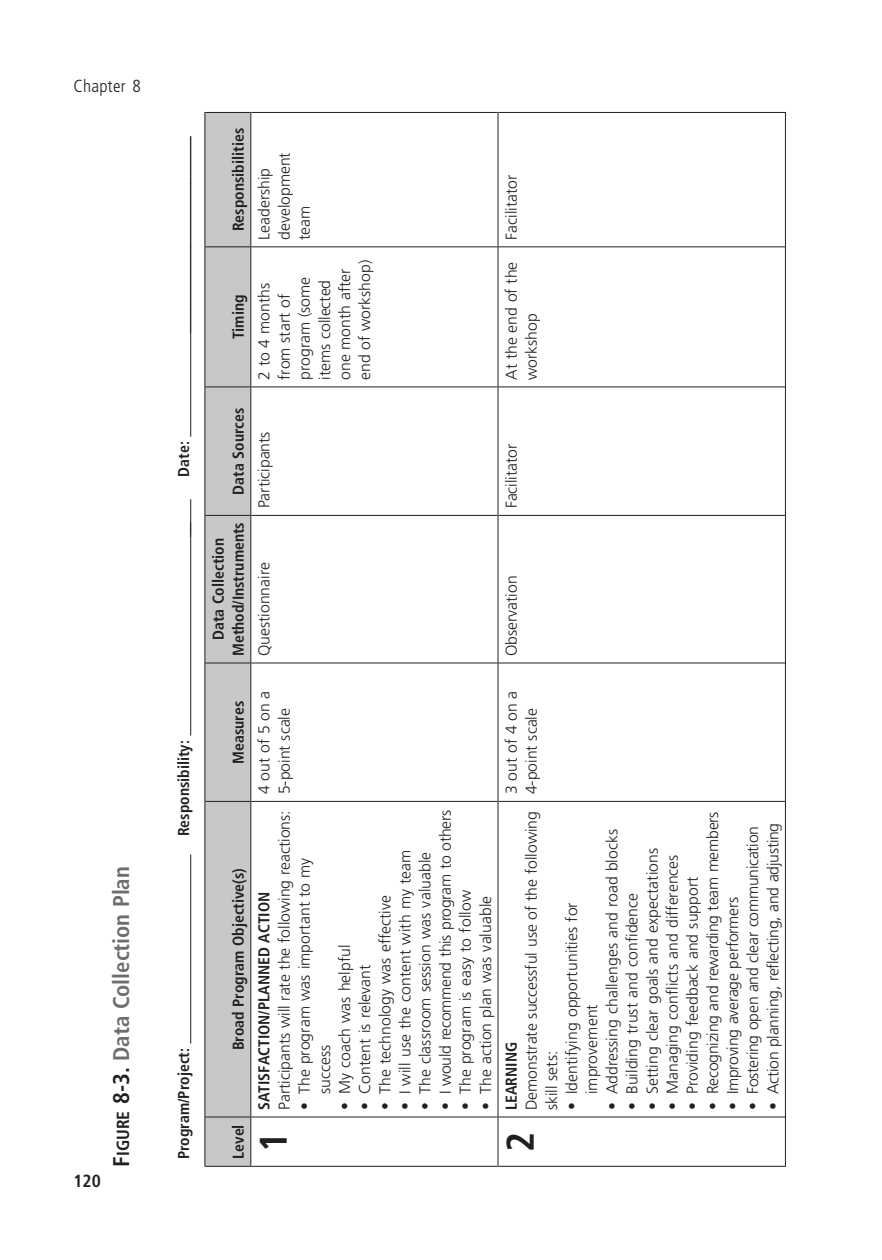
<style>
.page{position:relative;width:882px;height:1260px;background:#fff}
.page>*{position:absolute;margin:0;border:0;box-sizing:border-box;transform-origin:0 0}
.table_text_bold_cent{font:700 condensed 38.5px "Frutiger";color:#231f20}
.title_fig___tbl{font:700 condensed 22.75px "Frutiger";color:#6c6d70}
.t1{font:300 condensed 17.5px "Frutiger";letter-spacing:.015em;color:#231f20}
.t2{font:700 condensed 17.5px "Frutiger";color:#231f20}
.table_txt{font:300 15.75px/20.1px "Frutiger";letter-spacing:.005em;color:#231f20}
.table_txt-2{font:300 15.75px "Frutiger";letter-spacing:-.015em;color:#231f20}
.table_txt_centered{font:300 15.75px/20.1px "Frutiger";color:#231f20}
.table_text_bold_cent-2{font:700 condensed 15.75px/20.1px "Frutiger";color:#231f20;text-align:center}
.table_text_bold_left{font:700 condensed 15.75px "Frutiger";color:#231f20}
.s1{color:#231f20}
.s2{font-size:17.5px;color:#231f20}
</style>
<div class="page">
<div style="left:205px;top:113px;width:45px;height:1053px;background:#c7c8ca"></div>
<hr style="left:204px;top:1117px;width:1px;height:50px;background:#231f20">
<hr style="left:205px;top:1166px;width:45px;height:1px;background:#231f20">
<hr style="left:204px;top:801px;width:1px;height:316px;background:#231f20">
<hr style="left:205px;top:1117px;width:45px;height:1px;background:#231f20">
<hr style="left:204px;top:663px;width:1px;height:138px;background:#231f20">
<hr style="left:205px;top:801px;width:45px;height:1px;background:#231f20">
<hr style="left:204px;top:515px;width:1px;height:148px;background:#231f20">
<hr style="left:205px;top:663px;width:45px;height:1px;background:#231f20">
<hr style="left:204px;top:387px;width:1px;height:128px;background:#231f20">
<hr style="left:205px;top:515px;width:45px;height:1px;background:#231f20">
<hr style="left:204px;top:247px;width:1px;height:140px;background:#231f20">
<hr style="left:205px;top:386px;width:45px;height:1px;background:#231f20">
<hr style="left:204px;top:112px;width:1px;height:135px;background:#231f20">
<hr style="left:205px;top:246px;width:45px;height:1px;background:#231f20">
<hr style="left:205px;top:112px;width:45px;height:1px;background:#231f20">
<hr style="left:250px;top:1117px;width:1px;height:50px;background:#231f20">
<hr style="left:251px;top:1166px;width:247px;height:1px;background:#231f20">
<hr style="left:250px;top:801px;width:1px;height:316px;background:#231f20">
<hr style="left:251px;top:1117px;width:247px;height:1px;background:#231f20">
<hr style="left:250px;top:663px;width:1px;height:138px;background:#231f20">
<hr style="left:251px;top:801px;width:247px;height:1px;background:#231f20">
<hr style="left:250px;top:515px;width:1px;height:148px;background:#231f20">
<hr style="left:251px;top:663px;width:247px;height:1px;background:#231f20">
<hr style="left:250px;top:387px;width:1px;height:128px;background:#231f20">
<hr style="left:251px;top:515px;width:247px;height:1px;background:#231f20">
<hr style="left:250px;top:247px;width:1px;height:140px;background:#231f20">
<hr style="left:251px;top:386px;width:247px;height:1px;background:#231f20">
<hr style="left:250px;top:112px;width:1px;height:135px;background:#231f20">
<hr style="left:251px;top:246px;width:247px;height:1px;background:#231f20">
<hr style="left:251px;top:112px;width:247px;height:1px;background:#231f20">
<hr style="left:498px;top:1117px;width:1px;height:50px;background:#231f20">
<hr style="left:498px;top:1166px;width:287px;height:1px;background:#231f20">
<hr style="left:498px;top:801px;width:1px;height:316px;background:#231f20">
<hr style="left:498px;top:1117px;width:287px;height:1px;background:#231f20">
<hr style="left:498px;top:663px;width:1px;height:138px;background:#231f20">
<hr style="left:498px;top:801px;width:287px;height:1px;background:#231f20">
<hr style="left:498px;top:515px;width:1px;height:148px;background:#231f20">
<hr style="left:498px;top:663px;width:287px;height:1px;background:#231f20">
<hr style="left:498px;top:387px;width:1px;height:128px;background:#231f20">
<hr style="left:498px;top:515px;width:287px;height:1px;background:#231f20">
<hr style="left:498px;top:247px;width:1px;height:140px;background:#231f20">
<hr style="left:498px;top:386px;width:287px;height:1px;background:#231f20">
<hr style="left:498px;top:112px;width:1px;height:135px;background:#231f20">
<hr style="left:498px;top:246px;width:287px;height:1px;background:#231f20">
<hr style="left:498px;top:112px;width:287px;height:1px;background:#231f20">
<hr style="left:785px;top:1117px;width:1px;height:50px;background:#231f20">
<hr style="left:785px;top:801px;width:1px;height:316px;background:#231f20">
<hr style="left:785px;top:663px;width:1px;height:138px;background:#231f20">
<hr style="left:785px;top:515px;width:1px;height:148px;background:#231f20">
<hr style="left:785px;top:387px;width:1px;height:128px;background:#231f20">
<hr style="left:785px;top:247px;width:1px;height:140px;background:#231f20">
<hr style="left:785px;top:112px;width:1px;height:135px;background:#231f20">
<hr style="left:190px;top:854px;width:1px;height:190px;background:#231f20">
<hr style="left:190px;top:499px;width:1px;height:237px;background:#231f20">
<hr style="left:190px;top:136px;width:1px;height:301px;background:#231f20">
<p class="t1" style="left:74px;top:76px;width:69px">Chapter 8</p>
<p class="t2" style="left:74px;top:1170px;width:29px">120</p>
<p class="title_fig___tbl" style="left:108px;top:1167px;width:302px;rotate:-90deg"><span class="s1">F</span><span class="s2">igure</span> <span class="s1">8-3.</span> Data Collection Plan</p>
<p class="table_text_bold_left" style="left:174px;top:333px;width:198px;rotate:-90deg">_________________________</p>
<p class="table_text_bold_left" style="left:174px;top:477px;width:37px;rotate:-90deg">Date:</p>
<p class="table_text_bold_left" style="left:174px;top:537px;width:17px;rotate:-90deg">__</p>
<p class="table_text_bold_left" style="left:174px;top:836px;width:98px;rotate:-90deg">Responsibility:</p>
<p class="table_text_bold_left" style="left:174px;top:1159px;width:113px;rotate:-90deg">Program/Project:</p>
<p class="table_text_bold_cent-2" style="left:228px;top:231px;width:105px;rotate:-90deg">Responsibilities</p>
<p class="table_text_bold_cent-2" style="left:228px;top:339px;width:46px;rotate:-90deg">Timing</p>
<p class="table_txt" style="left:254px;top:240px;width:89px;rotate:-90deg">Leadership development team</p>
<p class="table_txt" style="left:254px;top:380px;width:121px;rotate:-90deg">2 to 4 months from start of program (some items collected one month after end of workshop)</p>
<p class="table_text_bold_cent-2" style="left:228px;top:495px;width:88px;rotate:-90deg">Data Sources</p>
<p class="table_text_bold_cent-2" style="left:208px;top:656px;width:135px;rotate:-90deg">Data Collection<br>Method/Instruments</p>
<p class="table_txt" style="left:254px;top:508px;width:78px;rotate:-90deg">Participants</p>
<p class="table_txt" style="left:254px;top:656px;width:95px;rotate:-90deg">Questionnaire</p>
<p class="table_txt" style="left:502px;top:240px;width:66px;rotate:-90deg">Facilitator</p>
<p class="table_txt" style="left:502px;top:380px;width:120px;rotate:-90deg">At the end of the workshop</p>
<p class="table_txt" style="left:502px;top:508px;width:66px;rotate:-90deg">Facilitator</p>
<p class="table_txt" style="left:502px;top:656px;width:82px;rotate:-90deg">Observation</p>
<p class="table_text_bold_cent-2" style="left:228px;top:764px;width:64px;rotate:-90deg">Measures</p>
<p class="table_text_bold_cent-2" style="left:228px;top:1050px;width:184px;rotate:-90deg">Broad Program Objective(s)</p>
<p class="table_text_bold_cent-2" style="left:228px;top:1159px;width:36px;rotate:-90deg">Level</p>
<p class="table_txt_centered" style="left:254px;top:794px;width:105px;rotate:-90deg">4 out of 5 on a<br>5-point scale</p>
<p class="table_txt_centered" style="left:274px;top:1110px;width:301px;rotate:-90deg">Participants will rate the following reactions:</p>
<p class="table_txt" style="left:395px;top:1110px;width:262px;rotate:-90deg">• I will use the content with my team</p>
<p class="table_txt" style="left:415px;top:1110px;width:260px;rotate:-90deg">• The classroom session was valuable</p>
<p class="table_txt" style="left:295px;top:1094px;width:238px;text-indent:-16px;rotate:-90deg">• The program was important to my success</p>
<p class="table_text_bold_left" style="left:255px;top:1110px;width:219px;rotate:-90deg">SATISFACTION/PLANNED ACTION</p>
<p class="table_txt" style="left:375px;top:1110px;width:217px;rotate:-90deg">• The technology was effective</p>
<p class="table_txt" style="left:335px;top:1110px;width:167px;rotate:-90deg">• My coach was helpful</p>
<p class="table_txt" style="left:355px;top:1110px;width:147px;rotate:-90deg">• Content is relevant</p>
<p class="table_txt-2" style="left:436px;top:1110px;width:302px;rotate:-90deg">• I would recommend this program to others</p>
<p class="table_txt" style="left:456px;top:1110px;width:221px;rotate:-90deg">• The program is easy to follow</p>
<p class="table_txt" style="left:476px;top:1110px;width:216px;rotate:-90deg">• The action plan was valuable</p>
<p class="table_text_bold_cent" style="left:251px;top:1152px;width:22px;rotate:-90deg">1</p>
<p class="table_txt_centered" style="left:502px;top:794px;width:105px;rotate:-90deg">3 out of 4 on a<br>4-point scale</p>
<p class="table_txt-2" style="left:704px;top:1110px;width:300px;rotate:-90deg">• Recognizing and rewarding team members</p>
<p class="table_txt_centered" style="left:522px;top:1110px;width:300px;rotate:-90deg">Demonstrate successful use of the following skill sets:</p>
<p class="table_txt-2" style="left:744px;top:1110px;width:285px;rotate:-90deg">• Fostering open and clear communication</p>
<p class="table_txt-2" style="left:764px;top:1110px;width:289px;rotate:-90deg">• Action planning, reflecting, and adjusting</p>
<p class="table_txt" style="left:602px;top:1110px;width:283px;rotate:-90deg">• Addressing challenges and road blocks</p>
<p class="table_txt" style="left:642px;top:1110px;width:264px;rotate:-90deg">• Setting clear goals and expectations</p>
<p class="table_txt" style="left:663px;top:1110px;width:257px;rotate:-90deg">• Managing conflicts and differences</p>
<p class="table_txt" style="left:683px;top:1110px;width:235px;rotate:-90deg">• Providing feedback and support</p>
<p class="table_txt" style="left:622px;top:1110px;width:219px;rotate:-90deg">• Building trust and confidence</p>
<p class="table_txt-2" style="left:724px;top:1110px;width:214px;rotate:-90deg">• Improving average performers</p>
<p class="table_txt" style="left:562px;top:1094px;width:193px;text-indent:-16px;rotate:-90deg">• Identifying opportunities for improvement</p>
<p class="table_text_bold_left" style="left:502px;top:1110px;width:70px;rotate:-90deg">LEARNING</p>
<p class="table_text_bold_cent" style="left:498px;top:1152px;width:22px;rotate:-90deg">2</p>
</div>
